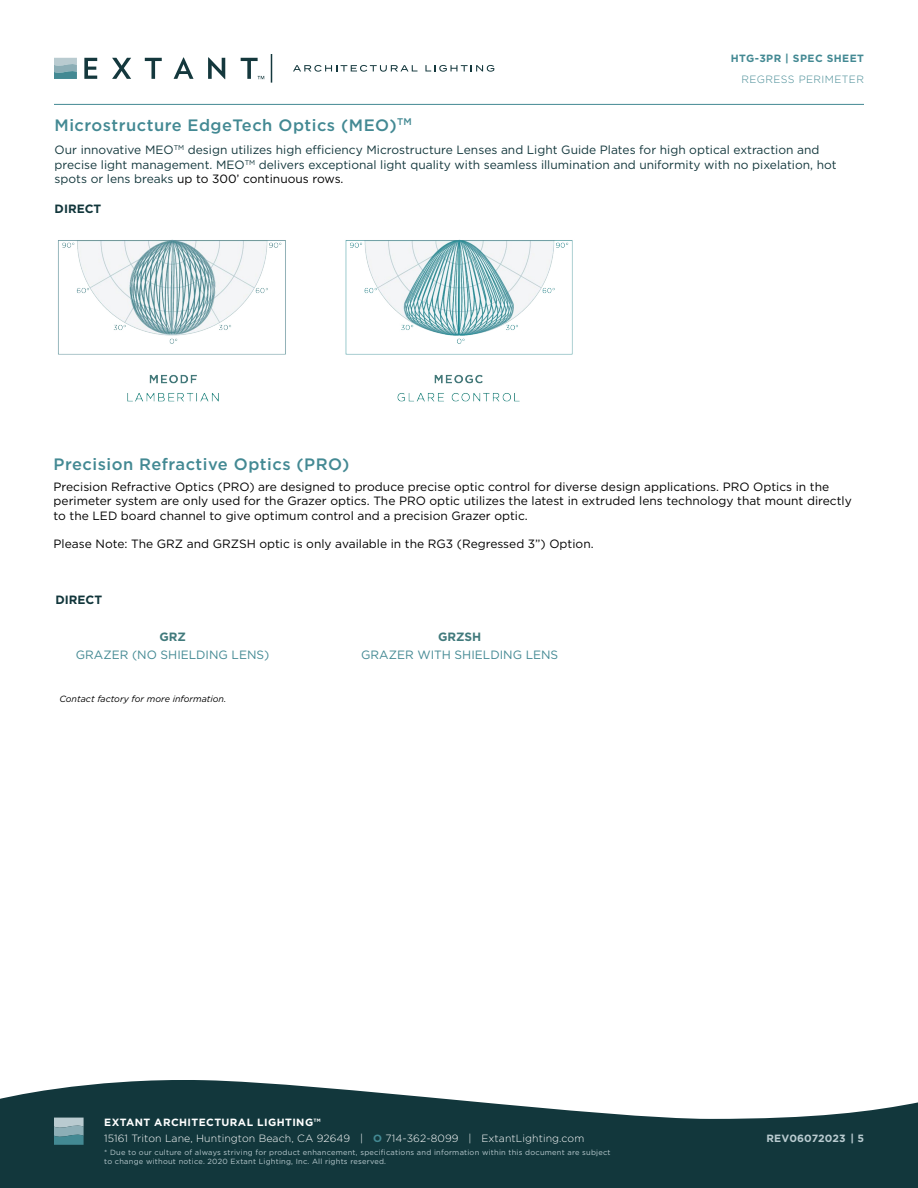
<style>
.page{position:relative;width:918px;height:1188px;background:#fff}
.page>*{position:absolute;margin:0;border:0;box-sizing:border-box;transform-origin:0 0}
.t1{font:500 16.5px "Gotham";letter-spacing:.03em;color:#438993}
.t2{font:12px/14.4px "Gotham";color:#000}
.t3{font:12px/14.4px "Gotham";color:#14383d}
.t4{font:12px "Gotham";color:#438993}
.t5{font:700 12px "Gotham";color:#11363b}
.t6{font:700 12px "Gotham";color:#417a7c}
.t7{font:300 10.5px/16.5px "Gotham";letter-spacing:.01em;color:#fff}
.t8{font:700 10.5px "Gotham";letter-spacing:.04em;color:#438993}
.t9{font:300 10.5px "Gotham";letter-spacing:.04em;color:#438993}
.t10{font:700 10.5px "Gotham";letter-spacing:.01em;color:#b9cbd0}
.t11{font:italic 9px "Gotham";color:#000}
.t12{font:7.5px/9px "Gotham";letter-spacing:.03em;color:#b9cbd0}
.s1{color:#000}
.s2{font-weight:700}
.s3{font-weight:700;color:#438993}
</style>
<div class="page">
<svg style="left:0;top:1080px;width:918px;height:108px;fill:#12373c"></svg>
<svg style="left:54px;top:1118px;width:30px;height:27px"></svg>
<svg style="left:84px;top:58px;width:13px;height:21px"></svg>
<svg style="left:112px;top:58px;width:19px;height:21px"></svg>
<svg style="left:145px;top:58px;width:17px;height:21px"></svg>
<svg style="left:174px;top:57px;width:20px;height:22px"></svg>
<svg style="left:208px;top:57px;width:17px;height:22px"></svg>
<svg style="left:54px;top:58px;width:23px;height:21px"></svg>
<svg style="left:241px;top:58px;width:23px;height:21px"></svg>
<svg style="left:271px;top:54px;width:1px;height:29px"></svg>
<svg style="left:293px;top:65px;width:124px;height:7px"></svg>
<svg style="left:425px;top:65px;width:69px;height:7px"></svg>
<hr style="left:54px;top:104px;width:810px;height:1px;background:#438993">
<img style="left:345px;top:239px;width:228px;height:163px">
<img style="left:58px;top:239px;width:228px;height:163px">
<p class="t8" style="left:731px;top:52px;width:135px">HTG-3PR | SPEC SHEET</p>
<p class="t9" style="left:741px;top:73px;width:124px">REGRESS PERIMETER</p>
<h1 class="t1" style="left:55px;top:114px;width:359px">Microstructure EdgeTech Optics (MEO)<sup>TM</sup></h1>
<p class="t3" style="left:55px;top:143px;width:784px">Our innovative MEO<sup>TM</sup> design utilizes high efficiency Microstructure Lenses and Light Guide Plates for high optical extraction and precise light management. MEO<sup>TM</sup> delivers exceptional light quality with seamless illumination and uniformity with no pixelation, hot spots or lens breaks <span class="s1">up to 300’ continuous rows.</span></p>
<p class="t5" style="left:55px;top:201px;width:48px">DIRECT</p>
<h1 class="t1" style="left:54px;top:454px;width:297px">Precision Refractive Optics (PRO)</h1>
<p class="t2" style="left:54px;top:479px;width:800px">Precision Refractive Optics (PRO) are designed to produce precise optic control for diverse design applications. PRO Optics in the perimeter system are only used for the Grazer optics. The PRO optic utilizes the latest in extruded lens technology that mount directly to the LED board channel to give optimum control and a precision Grazer optic.</p>
<p class="t2" style="left:54px;top:537px;width:542px">Please Note: The GRZ and GRZSH optic is only available in the RG3 (Regressed 3”) Option.</p>
<p class="t5" style="left:56px;top:592px;width:48px">DIRECT</p>
<p class="t6" style="left:159px;top:628px;width:28px">GRZ</p>
<p class="t4" style="left:76px;top:647px;width:195px">GRAZER (NO SHIELDING LENS)</p>
<p class="t11" style="left:59px;top:693px;width:168px">Contact factory for more information.</p>
<p class="t6" style="left:438px;top:628px;width:45px">GRZSH</p>
<p class="t4" style="left:361px;top:647px;width:199px">GRAZER WITH SHIELDING LENS</p>
<p class="t7" style="left:104px;top:1114px;width:482px"><span class="s2">EXTANT ARCHITECTURAL LIGHTING™<br></span>15161 Triton Lane, Huntington Beach, CA 92649 | <span class="s3">O</span> 714-362-8099 | ExtantLighting.com</p>
<p class="t12" style="left:104px;top:1148px;width:508px">* Due to our culture of always striving for product enhancement, specifications and information within this document are subject to change without notice. 2020 Extant Lighting, Inc. All rights reserved.</p>
<p class="t10" style="left:767px;top:1132px;width:99px">REV06072023 | 5</p>
</div>
